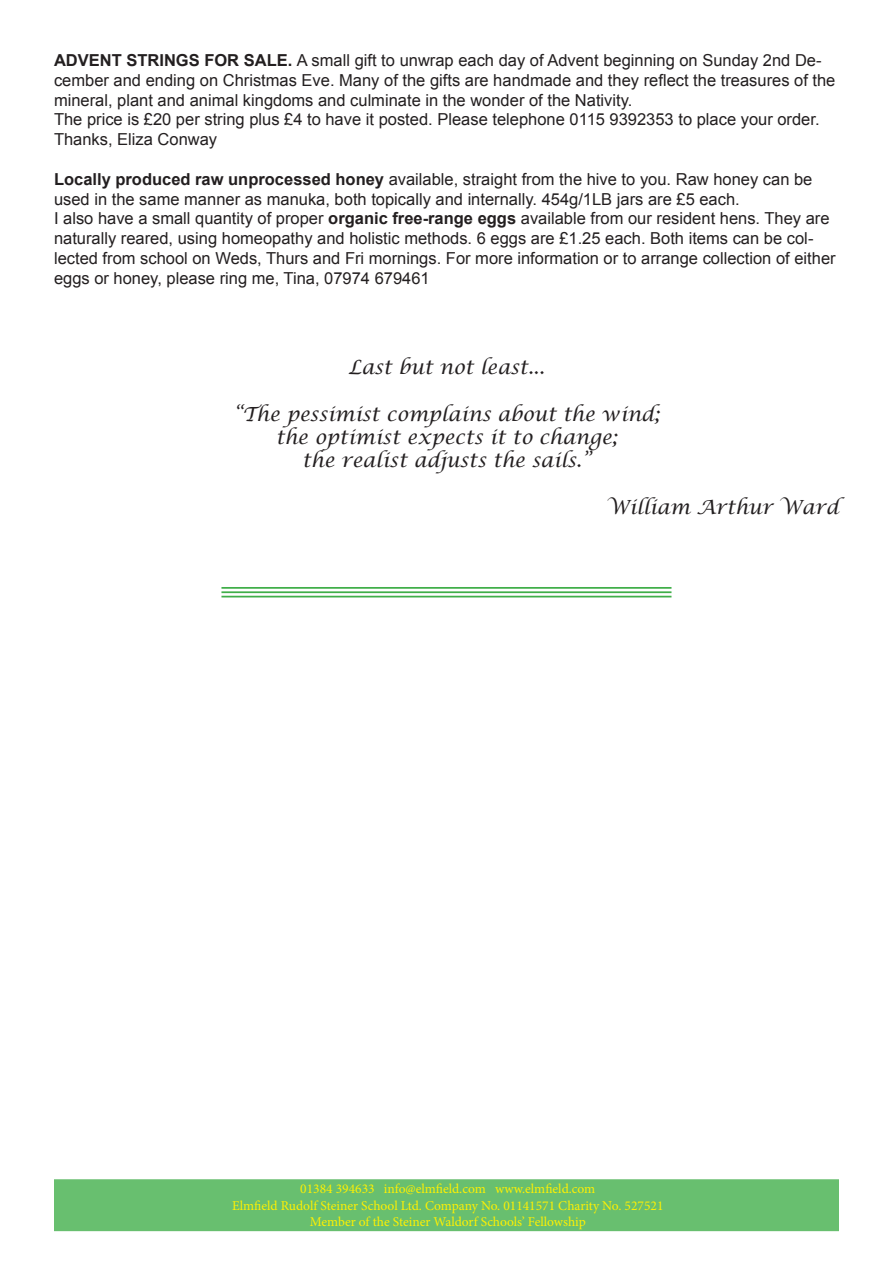
<style>
.page{position:relative;width:893px;height:1263px;background:#fff}
.page>*{position:absolute;margin:0;border:0;box-sizing:border-box;transform-origin:0 0}
.t1{font:italic 19.5px "Lucida Calligraphy";color:#231f20}
.t2{font:16.5px/19.8px "Arial";color:#231f20}
.t3{font:13.5px "Minion Pro";color:#fff101}
.s1{font-weight:700}
</style>
<div class="page">
<hr style="left:221px;top:587px;width:450px;height:2px;background:#40ae49">
<hr style="left:221px;top:591px;width:450px;height:2px;background:#40ae49">
<hr style="left:221px;top:596px;width:450px;height:1px;background:#40ae49">
<div style="left:54px;top:1179px;width:785px;height:52px;background:#68bf6f;border:2px solid #40ae49"></div>
<p class="t2" style="left:54px;top:50px;width:783px"><span class="s1">ADVENT STRINGS FOR SALE.</span> A small gift to unwrap each day of Advent beginning on Sunday 2nd De&shy;cember and ending on Christmas Eve. Many of the gifts are handmade and they reflect the treasures of the mineral, plant and animal kingdoms and culminate in the wonder of the Nativity.</p>
<p class="t2" style="left:54px;top:110px;width:767px">The price is £20 per string plus £4 to have it posted. Please telephone 0115 9392353 to place your order.<br>Thanks, Eliza Conway</p>
<p class="t2" style="left:54px;top:169px;width:760px"><span class="s1">Locally produced raw unprocessed honey</span> available, straight from the hive to you. Raw honey can be used in the same manner as manuka, both topically and internally. 454g/1LB jars are £5 each.</p>
<p class="t2" style="left:54px;top:209px;width:783px">I also have a small quantity of proper <span class="s1">organic free-range eggs</span> available from our resident hens. They are naturally reared, using homeopathy and holistic methods. 6 eggs are £1.25 each. Both items can be col&shy;lected from school on Weds, Thurs and Fri mornings. For more information or to arrange collection of either eggs or honey, please ring me, Tina, 07974 679461</p>
<p class="t1" style="left:348px;top:355px;width:198px">Last but not least...</p>
<p class="t1" style="left:233px;top:402px;width:428px">“The pessimist complains about the wind;</p>
<p class="t1" style="left:276px;top:425px;width:343px">the optimist expects it to change;</p>
<p class="t1" style="left:302px;top:449px;width:290px">the realist adjusts the sails.”</p>
<p class="t1" style="left:606px;top:496px;width:234px">William Arthur Ward</p>
<p class="t3" style="left:300px;top:1180px;width:296px">01384 394633 info@elmfield.com www.elmfield.com</p>
<p class="t3" style="left:232px;top:1196px;width:433px">Elmfield Rudolf Steiner School Ltd. Company No. 01141571 Charity No. 527521</p>
<p class="t3" style="left:310px;top:1212px;width:278px">Member of the Steiner Waldorf Schools’ Fellowship</p>
</div>
